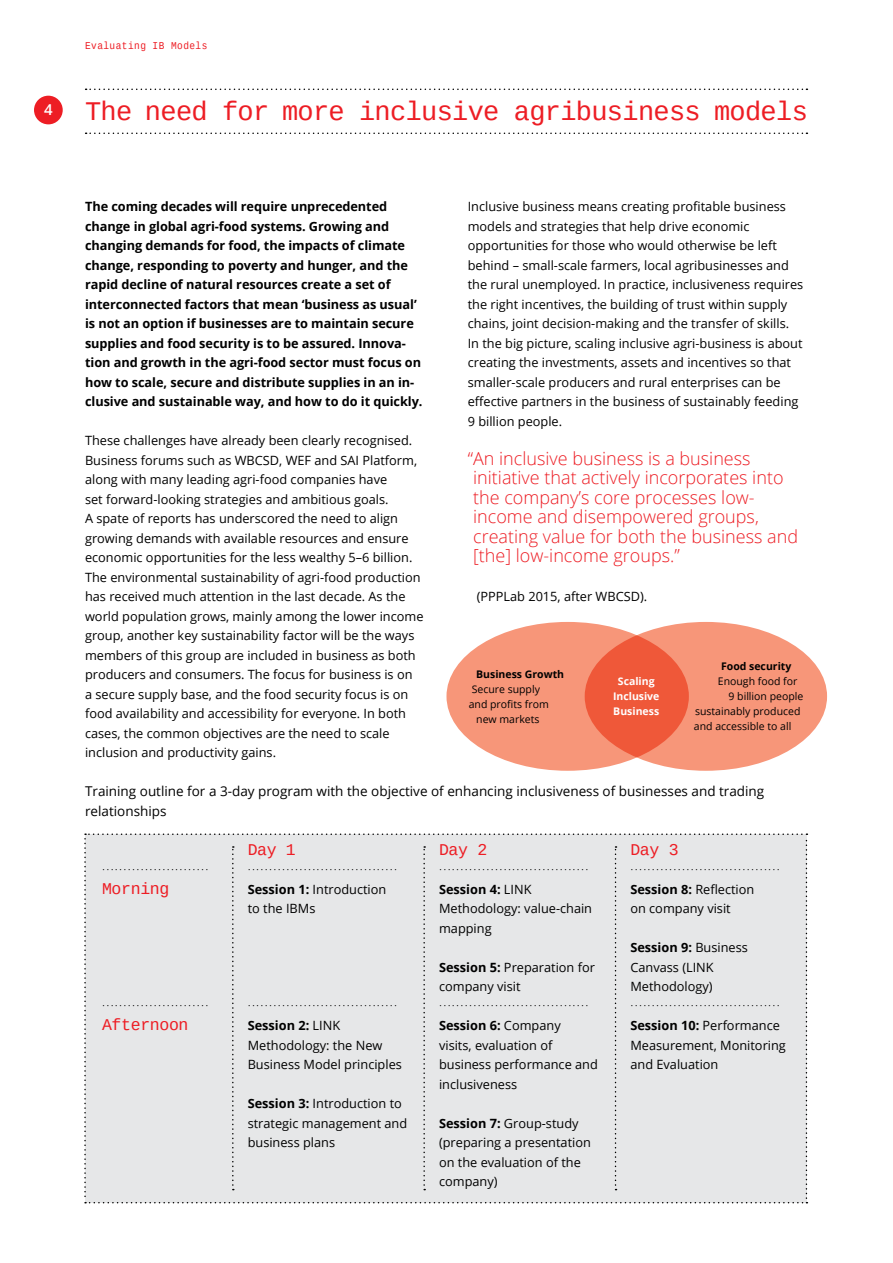
<style>
.page{position:relative;width:893px;height:1263px;background:#fff}
.page>*{position:absolute;margin:0;border:0;box-sizing:border-box;transform-origin:0 0}
.t1{font:27px "Cousine";letter-spacing:-.025em;color:#ed1d24}
.t2{font:300 18px/19.5px "Open Sans";color:#ed1d24}
.t3{font:16.5px "Cousine";letter-spacing:-.02em;color:#ed1d24}
.t4{font:13.5px/19.5px "Open Sans";color:#000}
.t5{font:12.75px/19.5px "Open Sans";color:#000}
.t6{font:700 12.75px/19.5px "Open Sans";letter-spacing:-.005em;color:#000}
.t7{font:300 12.75px/24px "Open Sans";color:#000}
.t8{font:10.5px/15px "Open Sans";color:#000;text-align:center}
.t9{font:700 10.5px "Open Sans";color:#000}
.t10{font:700 10.5px/15px "Open Sans";color:#fff;text-align:center}
.t11{font:10.5px "Cousine";letter-spacing:.05em;color:#ed1d24;scale:.9 1}
.s1{font-weight:700}
.s2{font-weight:400}
</style>
<div class="page">
<div style="left:34px;top:96px;width:29px;height:28px;background:#ed1d24;border-radius:50%"></div>
<svg style="left:86px;top:89px;width:721px;height:1px"></svg>
<svg style="left:86px;top:133px;width:721px;height:1px"></svg>
<div style="left:84px;top:833px;width:723px;height:370px;background:#e6e7e8"></div>
<div style="left:446px;top:622px;width:243px;height:149px;background:#f79679;border-radius:50%"></div>
<svg style="left:585px;top:622px;width:242px;height:149px;background:#f48265"></svg>
<p class="t11" style="left:85px;top:39px;width:137px">Evaluating IB Models</p>
<h1 class="t1" style="left:44px;top:94px;width:765px"><sup>4</sup> The need for more inclusive agribusiness models</h1>
<p class="t6" style="left:85px;top:197px;width:339px">The coming decades will require unprecedented change in global agri-food systems. Growing and changing demands for food, the impacts of climate change, responding to poverty and hunger, and the rapid decline of natural resources create a set of interconnected factors that mean ‘business as usual’ is not an option if businesses are to maintain secure supplies and food security is to be assured. Innova&shy;tion and growth in the agri-food sector must focus on how to scale, secure and distribute supplies in an in&shy;clusive and sustainable way, and how to do it quickly.</p>
<p class="t5" style="left:85px;top:431px;width:340px">These challenges have already been clearly recognised.<br>Business forums such as WBCSD, WEF and SAI Platform, along with many leading agri-food companies have<br>set forward-looking strategies and ambitious goals.<br>A spate of reports has underscored the need to align growing demands with available resources and ensure economic opportunities for the less wealthy 5–6 billion.<br>The environmental sustainability of agri-food production has received much attention in the last decade. As the world population grows, mainly among the lower income group, another key sustainability factor will be the ways members of this group are included in business as both producers and consumers. The focus for business is on<br>a secure supply base, and the food security focus is on food availability and accessibility for everyone. In both cases, the common objectives are the need to scale inclusion and productivity gains.</p>
<p class="t5" style="left:468px;top:196px;width:337px">Inclusive business means creating profitable business models and strategies that help drive economic opportunities for those who would otherwise be left behind – small-scale farmers, local agribusinesses and the rural unemployed. In practice, inclusiveness requires the right incentives, the building of trust within supply chains, joint decision-making and the transfer of skills.<br>In the big picture, scaling inclusive agri-business is about creating the investments, assets and incentives so that smaller-scale producers and rural enterprises can be effective partners in the business of sustainably feeding 9 billion people.</p>
<h2 class="t2" style="left:473px;top:448px;width:326px;text-indent:-5px">“An inclusive business is a business initiative that actively incorporates into the company’s core processes low&shy;income and disempowered groups, creating value for both the business and [the] low-income groups.”</h2>
<p class="t5" style="left:477px;top:587px;width:172px">(PPPLab 2015, after WBCSD).</p>
<p class="t9" style="left:476px;top:667px;width:89px">Business Growth</p>
<p class="t8" style="left:469px;top:681px;width:82px">Secure supply and profits from new markets</p>
<p class="t10" style="left:613px;top:674px;width:48px">Scaling<br>Inclusive<br>Business</p>
<p class="t9" style="left:721px;top:659px;width:72px">Food security</p>
<p class="t8" style="left:718px;top:674px;width:81px">Enough food for</p>
<p class="t8" style="left:728px;top:689px;width:76px">9 billion people</p>
<p class="t8" style="left:695px;top:704px;width:107px">sustainably produced</p>
<p class="t8" style="left:694px;top:719px;width:99px">and accessible to all</p>
<p class="t4" style="left:85px;top:781px;width:681px">Training outline for a 3-day program with the objective of enhancing inclusiveness of businesses and trading relationships</p>
<p class="t7" style="left:102px;top:853px;width:108px">.........................</p>
<p class="t3" style="left:102px;top:878px;width:69px">Morning</p>
<p class="t7" style="left:102px;top:989px;width:108px">.........................</p>
<p class="t3" style="left:102px;top:1014px;width:88px">Afternoon</p>
<p class="t3" style="left:248px;top:839px;width:50px">Day 1</p>
<p class="t7" style="left:248px;top:853px;width:151px">...................................<br><span class="s1">Session 1:</span> <span class="s2">Introduction</span></p>
<p class="t5" style="left:248px;top:899px;width:69px">to the IBMs</p>
<p class="t7" style="left:248px;top:989px;width:151px">...................................<br><span class="s1">Session 2:</span> <span class="s2">LINK</span></p>
<p class="t5" style="left:248px;top:1035px;width:156px">Methodology: the New<br>Business Model principles</p>
<p class="t5" style="left:248px;top:1094px;width:161px"><span class="s1">Session 3:</span> Introduction to strategic management and business plans</p>
<p class="t3" style="left:439px;top:839px;width:50px">Day 2</p>
<p class="t7" style="left:439px;top:853px;width:151px">...................................<br><span class="s1">Session 4:</span> <span class="s2">LINK</span></p>
<p class="t5" style="left:439px;top:899px;width:155px">Methodology: value-chain mapping</p>
<p class="t5" style="left:439px;top:957px;width:157px"><span class="s1">Session 5:</span> Preparation for company visit</p>
<p class="t7" style="left:439px;top:989px;width:151px">...................................<br><span class="s1">Session 6:</span> <span class="s2">Company</span></p>
<p class="t5" style="left:439px;top:1035px;width:160px">visits, evaluation of business performance and inclusiveness</p>
<p class="t5" style="left:439px;top:1113px;width:153px"><span class="s1">Session 7:</span> Group-study (preparing a presentation on the evaluation of the company)</p>
<p class="t3" style="left:630px;top:839px;width:50px">Day 3</p>
<p class="t7" style="left:630px;top:853px;width:151px">...................................<br><span class="s1">Session 8:</span> <span class="s2">Reflection</span></p>
<p class="t5" style="left:630px;top:899px;width:102px">on company visit</p>
<p class="t5" style="left:630px;top:938px;width:119px"><span class="s1">Session 9:</span> Business<br>Canvass (LINK<br>Methodology)</p>
<p class="t7" style="left:630px;top:989px;width:151px">...................................<br><span class="s1">Session 10:</span> <span class="s2">Performance</span></p>
<p class="t5" style="left:630px;top:1035px;width:157px">Measurement, Monitoring and Evaluation</p>
</div>
